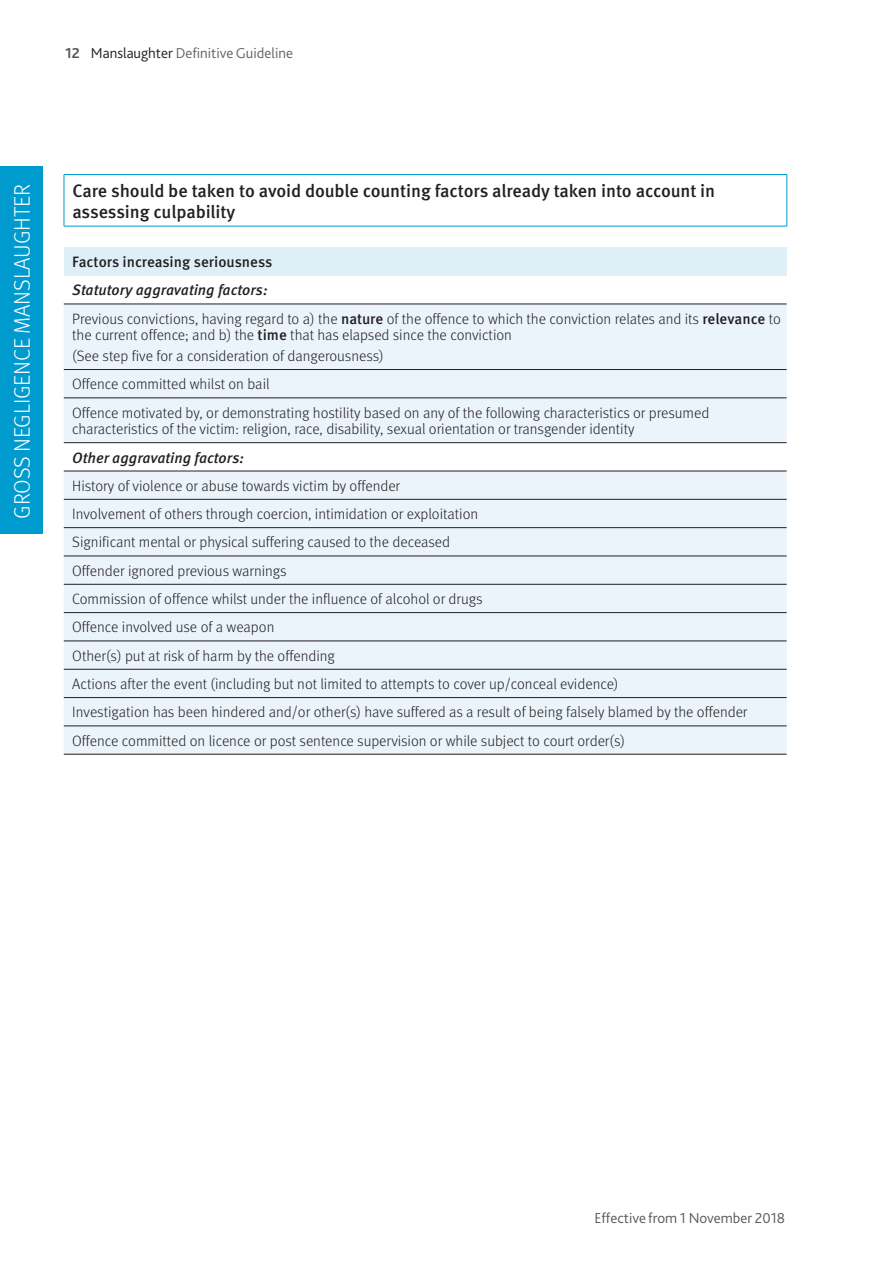
<style>
.page{position:relative;width:893px;height:1263px;background:#fff}
.page>*{position:absolute;margin:0;border:0;box-sizing:border-box;transform-origin:0 0}
.t1{font:300 22.5px "Meta OT";letter-spacing:-.005em;color:#fff}
.body_text{font:500 18px/21px "Meta OT";letter-spacing:-.005em;color:#231f20}
.table_text{font:300 15px/16.5px "Meta OT";color:#231f20}
.table_text_bold{font:italic 500 15px "Meta OT";color:#231f20}
.t2{font:300 15px "Bliss 2";color:#636366}
.table_text_bold-2{font:500 15px "Meta OT";color:#231f20}
.t3{font:300 15px "Bliss 2";color:#57585a}
.s1{font-weight:700;color:#57585a}
.s2{color:#231f20}
.s3{font-weight:500}
</style>
<div class="page">
<div style="left:0;top:166px;width:43px;height:368px;background:#009bce"></div>
<hr style="left:64px;top:174px;width:723px;height:1px;background:#009bce">
<hr style="left:64px;top:175px;width:1px;height:51px;background:#009bce">
<hr style="left:787px;top:175px;width:1px;height:51px;background:#009bce">
<hr style="left:64px;top:226px;width:723px;height:1px;background:#009bce">
<div style="left:64px;top:247px;width:723px;height:29px;background:#dfeff8"></div>
<svg style="left:64px;top:305px;width:723px;height:449px;background:#eaf2f9"></svg>
<hr style="left:64px;top:304px;width:723px;height:1px;background:#231f20">
<hr style="left:64px;top:369px;width:723px;height:1px;background:#231f20">
<hr style="left:64px;top:398px;width:723px;height:1px;background:#231f20">
<hr style="left:64px;top:442px;width:723px;height:1px;background:#231f20">
<hr style="left:64px;top:471px;width:723px;height:1px;background:#231f20">
<hr style="left:64px;top:499px;width:723px;height:1px;background:#231f20">
<hr style="left:64px;top:527px;width:723px;height:1px;background:#231f20">
<hr style="left:64px;top:556px;width:723px;height:1px;background:#231f20">
<hr style="left:64px;top:584px;width:723px;height:1px;background:#231f20">
<hr style="left:64px;top:612px;width:723px;height:1px;background:#231f20">
<hr style="left:64px;top:641px;width:723px;height:1px;background:#231f20">
<hr style="left:64px;top:669px;width:723px;height:1px;background:#231f20">
<hr style="left:64px;top:697px;width:723px;height:1px;background:#231f20">
<hr style="left:64px;top:726px;width:723px;height:1px;background:#231f20">
<hr style="left:64px;top:754px;width:723px;height:1px;background:#231f20">
<p class="t2" style="left:65px;top:43px;width:229px"><span class="s1">12</span> <span class="s2">Manslaughter</span> Definitive Guideline</p>
<h1 class="t1" style="left:9px;top:519px;width:336px;rotate:-90deg">GROSS NEGLIGENCE MANSLAUGHTER</h1>
<p class="body_text" style="left:72px;top:180px;width:644px">Care should be taken to avoid double counting factors already taken into account in assessing culpability</p>
<p class="table_text_bold-2" style="left:72px;top:253px;width:202px">Factors increasing seriousness</p>
<p class="table_text_bold" style="left:72px;top:281px;width:197px">Statutory aggravating factors:</p>
<p class="table_text" style="left:72px;top:311px;width:710px">Previous convictions, having regard to a) the <span class="s3">nature</span> of the offence to which the conviction relates and its <span class="s3">relevance</span> to the current offence; and b) the <span class="s3">time</span> that has elapsed since the conviction</p>
<p class="table_text" style="left:72px;top:348px;width:313px">(See step five for a consideration of dangerousness)</p>
<p class="table_text" style="left:72px;top:376px;width:199px">Offence committed whilst on bail</p>
<p class="table_text" style="left:72px;top:404px;width:639px">Offence motivated by, or demonstrating hostility based on any of the following characteristics or presumed characteristics of the victim: religion, race, disability, sexual orientation or transgender identity</p>
<p class="table_text_bold" style="left:72px;top:448px;width:173px">Other aggravating factors:</p>
<p class="table_text" style="left:72px;top:478px;width:329px">History of violence or abuse towards victim by offender</p>
<p class="table_text" style="left:72px;top:506px;width:407px">Involvement of others through coercion, intimidation or exploitation</p>
<p class="table_text" style="left:72px;top:534px;width:379px">Significant mental or physical suffering caused to the deceased</p>
<p class="table_text" style="left:72px;top:563px;width:216px">Offender ignored previous warnings</p>
<p class="table_text" style="left:72px;top:591px;width:412px">Commission of offence whilst under the influence of alcohol or drugs</p>
<p class="table_text" style="left:72px;top:619px;width:204px">Offence involved use of a weapon</p>
<p class="table_text" style="left:72px;top:648px;width:264px">Other(s) put at risk of harm by the offending</p>
<p class="table_text" style="left:72px;top:676px;width:548px">Actions after the event (including but not limited to attempts to cover up/conceal evidence)</p>
<p class="table_text" style="left:72px;top:704px;width:677px">Investigation has been hindered and/or other(s) have suffered as a result of being falsely blamed by the offender</p>
<p class="table_text" style="left:72px;top:732px;width:554px">Offence committed on licence or post sentence supervision or while subject to court order(s)</p>
<p class="t3" style="left:594px;top:1208px;width:192px">Effective from 1 November 2018</p>
</div>
